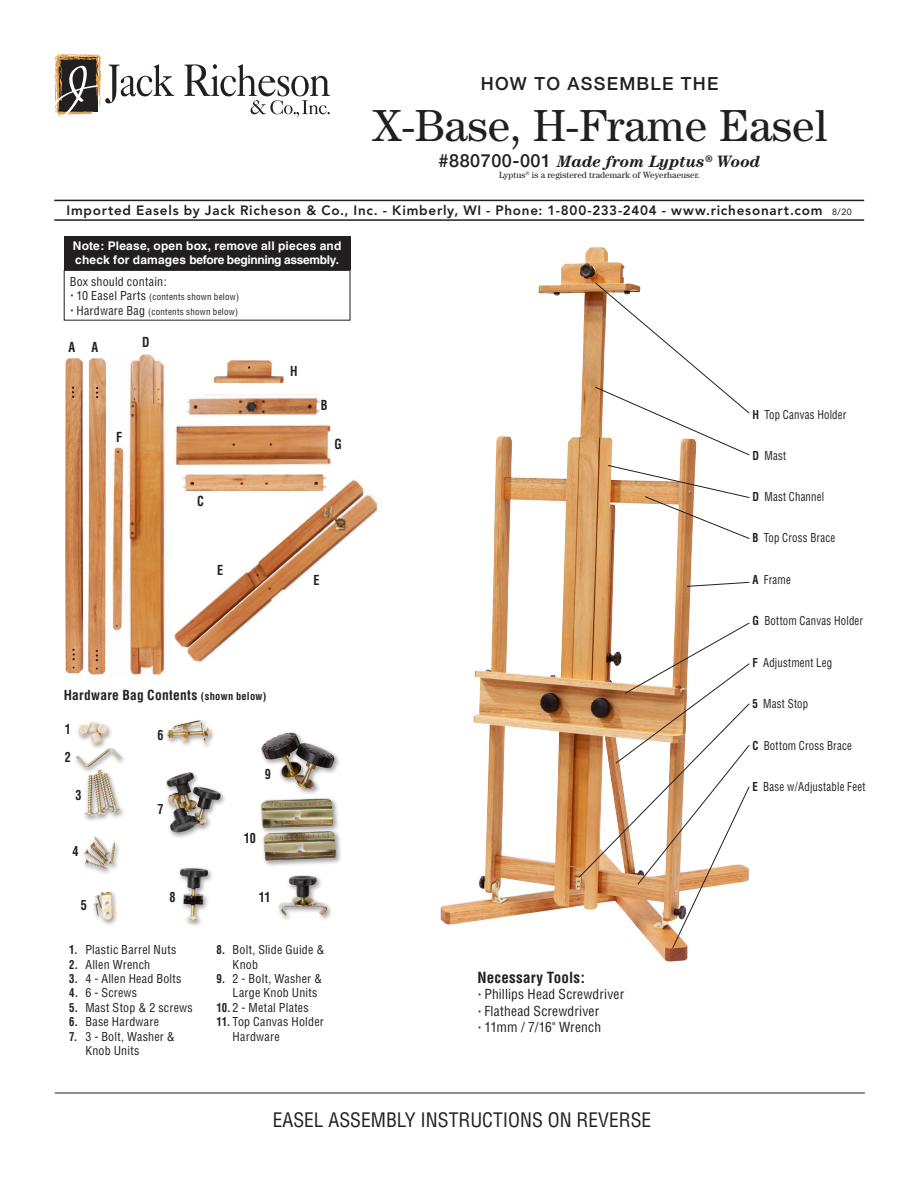
<style>
.page{position:relative;width:918px;height:1188px;background:#fff}
.page>*{position:absolute;margin:0;border:0;box-sizing:border-box;transform-origin:0 0}
.t1{font:45px "Century";letter-spacing:.005em;color:#231f20}
.t2{font:condensed 19.5px "Helvetica";color:#231f20}
.t3{font:500 18px "Helvetica Neue";letter-spacing:.07em;color:#231f20}
.t4{font:italic 700 16.5px "Century";color:#231f20}
.t5{font:700 condensed 15px "Helvetica";letter-spacing:.01em;color:#231f20}
.t6{font:800 13.5px "Avenir";letter-spacing:.055em;color:#231f20}
.t7{font:condensed 13.5px "Helvetica";letter-spacing:.01em;color:#231f20}
.t8{font:700 condensed 13.5px "Helvetica";letter-spacing:.02em;color:#231f20}
.t9{font:700 condensed 13.5px "Helvetica";letter-spacing:.02em;color:#231f20;scale:.9 1}
.t10{font:condensed 12px/14.4px "Helvetica";letter-spacing:.02em;color:#231f20}
.t11{font:condensed 12px "Helvetica";letter-spacing:.02em;color:#231f20;scale:.9 1}
.t12{font:700 12px/14.4px "Helvetica";letter-spacing:.01em;color:#fff}
.t13{font:condensed 9px "Helvetica";letter-spacing:.025em;color:#231f20}
.t14{font:9px "Century";color:#231f20}
.s1{font-family:"Helvetica Neue";font-weight:500;font-style:normal;font-size:18px}
.s2{font-weight:400;font-size:9px}
.s3{font-size:18px}
.s4{font-size:12px}
.s5{font-size:10.5px}
.s6{font-weight:700}
</style>
<div class="page">
<img style="left:441px;top:247px;width:247px;height:715px">
<svg style="left:594px;top:282px;width:156px;height:174px"></svg>
<svg style="left:607px;top:465px;width:143px;height:75px"></svg>
<svg style="left:686px;top:582px;width:64px;height:5px"></svg>
<svg style="left:578px;top:622px;width:172px;height:327px"></svg>
<div style="left:64px;top:270px;width:286px;height:50px;border:1px solid #231f20"></div>
<div style="left:64px;top:236px;width:286px;height:34px;background:#231f20"></div>
<hr style="left:54px;top:200px;width:810px;height:1px;background:#231f20">
<hr style="left:54px;top:219px;width:810px;height:2px;background:#231f20">
<svg style="left:184px;top:64px;width:146px;height:53px"></svg>
<svg style="left:54px;top:53px;width:120px;height:64px"></svg>
<img style="left:65px;top:358px;width:18px;height:316px">
<img style="left:88px;top:358px;width:18px;height:317px">
<img style="left:173px;top:480px;width:205px;height:182px">
<img style="left:187px;top:394px;width:133px;height:22px">
<img style="left:213px;top:360px;width:71px;height:24px">
<img style="left:175px;top:425px;width:156px;height:41px">
<img style="left:181px;top:474px;width:146px;height:19px">
<img style="left:112px;top:354px;width:53px;height:321px">
<div style="left:73px;top:718px;width:269px;height:210px;background:#231f20;opacity:.44"></div>
<img style="left:167px;top:720px;width:39px;height:25px">
<hr style="left:55px;top:1093px;width:810px;height:1px;background:#231f20">
<p class="t3" style="left:481px;top:69px;width:239px">HOW TO ASSEMBLE THE</p>
<p class="t1" style="left:372px;top:100px;width:457px">X-Base, H-Frame Easel</p>
<p class="t4" style="left:439px;top:152px;width:323px"><span class="s1">#880700-001</span> Made from Lyptus<sup>®</sup> Wood</p>
<p class="t14" style="left:499px;top:170px;width:202px">Lyptus<sup>®</sup> is a registered trademark of Weyerhaeuser.</p>
<p class="t6" style="left:66px;top:202px;width:787px">Imported Easels by Jack Richeson &amp; Co., Inc. - Kimberly, WI - Phone: 1-800-233-2404 - www.richesonart.com <span class="s2">8/20</span></p>
<p class="t12" style="left:73px;top:238px;width:270px">Note: Please, open box, remove all pieces and check for damages before beginning assembly.</p>
<p class="t10" style="left:70px;top:274px;width:98px">Box should contain:</p>
<p class="t13" style="left:70px;top:291px;width:171px"><span class="s3">·</span> <span class="s4">10 Easel Parts</span> (contents shown below)</p>
<p class="t13" style="left:70px;top:306px;width:170px"><span class="s3">·</span> <span class="s4">Hardware Bag</span> (contents shown below)</p>
<p class="t9" style="left:68px;top:339px;width:9px">A</p>
<p class="t9" style="left:92px;top:339px;width:9px">A</p>
<p class="t9" style="left:142px;top:333px;width:10px">D</p>
<p class="t9" style="left:116px;top:429px;width:8px">F</p>
<p class="t9" style="left:197px;top:493px;width:9px">C</p>
<p class="t9" style="left:217px;top:562px;width:8px">E</p>
<p class="t9" style="left:290px;top:363px;width:10px">H</p>
<p class="t9" style="left:321px;top:397px;width:9px">B</p>
<p class="t9" style="left:334px;top:436px;width:10px">G</p>
<p class="t9" style="left:314px;top:572px;width:8px">E</p>
<p class="t8" style="left:64px;top:687px;width:204px">Hardware Bag Contents <span class="s5">(shown below)</span></p>
<p class="t9" style="left:65px;top:721px;width:8px">1</p>
<p class="t9" style="left:65px;top:749px;width:8px">2</p>
<p class="t9" style="left:76px;top:787px;width:8px">3</p>
<p class="t9" style="left:73px;top:843px;width:8px">4</p>
<p class="t9" style="left:81px;top:897px;width:8px">5</p>
<p class="t9" style="left:157px;top:727px;width:8px">6</p>
<p class="t9" style="left:157px;top:801px;width:8px">7</p>
<p class="t9" style="left:169px;top:888px;width:8px">8</p>
<p class="t10" style="left:69px;top:942px;width:109px"><span class="s6">1.</span> Plastic Barrel Nuts</p>
<p class="t10" style="left:69px;top:957px;width:83px"><span class="s6">2.</span> Allen Wrench</p>
<p class="t10" style="left:69px;top:971px;width:114px"><span class="s6">3.</span> 4 - Allen Head Bolts</p>
<p class="t10" style="left:69px;top:986px;width:70px"><span class="s6">4.</span> 6 - Screws</p>
<p class="t10" style="left:69px;top:1000px;width:125px"><span class="s6">5.</span> Mast Stop &amp; 2 screws</p>
<p class="t10" style="left:69px;top:1014px;width:91px"><span class="s6">6.</span> Base Hardware</p>
<p class="t10" style="left:85px;top:1029px;width:91px;text-indent:-16px"><span class="s6">7.</span> 3 - Bolt, Washer &amp;<br>Knob Units</p>
<p class="t9" style="left:265px;top:765px;width:8px">9</p>
<p class="t9" style="left:244px;top:830px;width:15px">10</p>
<p class="t9" style="left:259px;top:889px;width:15px">11</p>
<p class="t10" style="left:233px;top:942px;width:93px;text-indent:-16px"><span class="s6">8.</span> Bolt, Slide Guide &amp;<br>Knob</p>
<p class="t10" style="left:233px;top:971px;width:91px;text-indent:-16px"><span class="s6">9.</span> 2 - Bolt, Washer &amp;<br>Large Knob Units</p>
<p class="t10" style="left:216px;top:1000px;width:94px"><span class="s6">10.</span> 2 - Metal Plates</p>
<p class="t10" style="left:233px;top:1014px;width:93px;text-indent:-16px"><span class="s6">11.</span> Top Canvas Holder<br>Hardware</p>
<p class="t5" style="left:478px;top:969px;width:109px">Necessary Tools:</p>
<p class="t7" style="left:478px;top:986px;width:148px"><span class="s3">·</span> Phillips Head Screwdriver</p>
<p class="t7" style="left:478px;top:1002px;width:123px"><span class="s3">·</span> Flathead Screwdriver</p>
<p class="t7" style="left:478px;top:1018px;width:125px"><span class="s3">·</span> 11mm / 7/16" Wrench</p>
<p class="t2" style="left:273px;top:1107px;width:380px">EASEL ASSEMBLY INSTRUCTIONS ON REVERSE</p>
<p class="t11" style="left:752px;top:407px;width:106px"><span class="s6">H</span> Top Canvas Holder</p>
<p class="t11" style="left:752px;top:448px;width:39px"><span class="s6">D</span> Mast</p>
<p class="t11" style="left:752px;top:489px;width:81px"><span class="s6">D</span> Mast Channel</p>
<p class="t11" style="left:752px;top:531px;width:94px"><span class="s6">B</span> Top Cross Brace</p>
<p class="t11" style="left:752px;top:572px;width:44px"><span class="s6">A</span> Frame</p>
<p class="t11" style="left:752px;top:613px;width:125px"><span class="s6">G</span> Bottom Canvas Holder</p>
<p class="t11" style="left:752px;top:655px;width:90px"><span class="s6">F</span> Adjustment Leg</p>
<p class="t11" style="left:752px;top:696px;width:64px"><span class="s6">5</span> Mast Stop</p>
<p class="t11" style="left:752px;top:738px;width:112px"><span class="s6">C</span> Bottom Cross Brace</p>
<p class="t11" style="left:752px;top:779px;width:127px"><span class="s6">E</span> Base w/Adjustable Feet</p>
</div>
